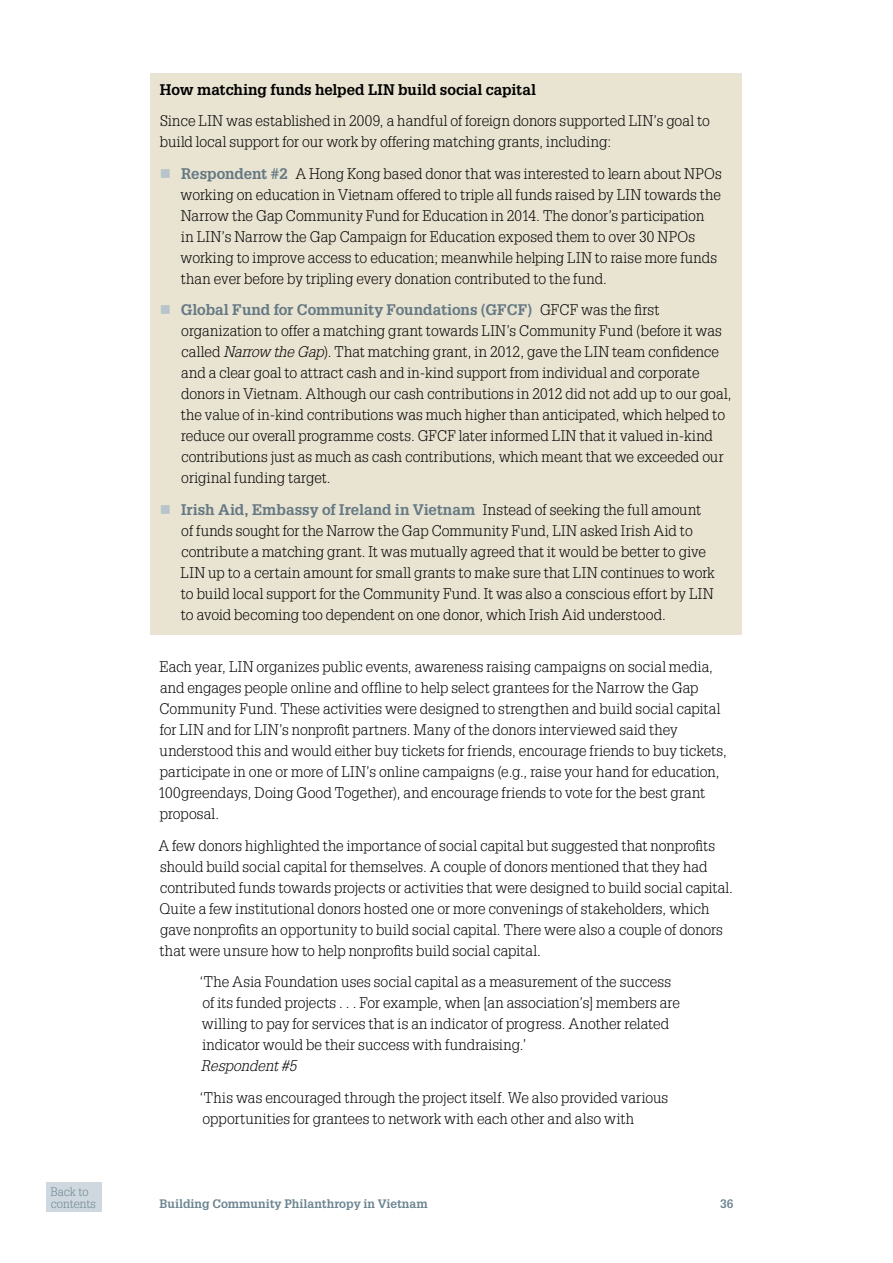
<style>
.page{position:relative;width:893px;height:1263px;background:#fff}
.page>*{position:absolute;margin:0;border:0;box-sizing:border-box;transform-origin:0 0}
.t1{font:300 15px/21px "Glypha LT Std";color:#000}
.t2{font:700 15px "Glypha LT Std";letter-spacing:.005em;color:#000}
.t3{font:italic 300 15px "Glypha LT Std";color:#000}
.t4{font:700 12px "Glypha LT Std";color:#6c8591}
.t5{font:300 12px/12px "Glypha LT Std";color:#6c8591}
.s1{color:#b7c4cb}
.s2{font-weight:700;color:#647883}
.s3{font-style:italic}
</style>
<div class="page">
<div style="left:151px;top:73px;width:591px;height:36px;background:#e9e3d1"></div>
<div style="left:151px;top:105px;width:591px;height:57px;background:#e9e3d1"></div>
<div style="left:151px;top:157px;width:591px;height:141px;background:#e9e3d1"></div>
<div style="left:151px;top:294px;width:591px;height:204px;background:#e9e3d1"></div>
<div style="left:151px;top:493px;width:591px;height:141px;background:#e9e3d1"></div>
<div style="left:46px;top:1182px;width:56px;height:30px;background:#ced8de"></div>
<p class="t5" style="left:51px;top:1185px;width:47px">Back to contents</p>
<p class="t2" style="left:160px;top:80px;width:378px">How matching funds helped LIN build social capital</p>
<p class="t1" style="left:160px;top:110px;width:552px">Since LIN was established in 2009, a handful of foreign donors supported LIN’s goal to build local support for our work by offering matching grants, including:</p>
<p class="t1" style="left:181px;top:163px;width:543px;text-indent:-21px"><span class="s1">■</span> <span class="s2">Respondent #2</span> A Hong Kong based donor that was interested to learn about NPOs working on education in Vietnam offered to triple all funds raised by LIN towards the Narrow the Gap Community Fund for Education in 2014. The donor’s participation<br>in LIN’s Narrow the Gap Campaign for Education exposed them to over 30 NPOs working to improve access to education; meanwhile helping LIN to raise more funds than ever before by tripling every donation contributed to the fund.</p>
<p class="t1" style="left:181px;top:299px;width:552px;text-indent:-21px"><span class="s1">■</span> <span class="s2">Global Fund for Community Foundations (GFCF)</span> GFCF was the first organization to offer a matching grant towards LIN’s Community Fund (before it was called <span class="s3">Narrow the Gap</span>). That matching grant, in 2012, gave the LIN team confidence and a clear goal to attract cash and in‑kind support from individual and corporate donors in Vietnam. Although our cash contributions in 2012 did not add up to our goal, the value of in‑kind contributions was much higher than anticipated, which helped to reduce our overall programme costs. GFCF later informed LIN that it valued in‑kind contributions just as much as cash contributions, which meant that we exceeded our original funding target.</p>
<p class="t1" style="left:181px;top:499px;width:536px;text-indent:-21px"><span class="s1">■</span> <span class="s2">Irish Aid, Embassy of Ireland in Vietnam</span> Instead of seeking the full amount of funds sought for the Narrow the Gap Community Fund, LIN asked Irish Aid to contribute a matching grant. It was mutually agreed that it would be better to give LIN up to a certain amount for small grants to make sure that LIN continues to work to build local support for the Community Fund. It was also a conscious effort by LIN to avoid becoming too dependent on one donor, which Irish Aid understood.</p>
<p class="t1" style="left:158px;top:656px;width:570px">Each year, LIN organizes public events, awareness raising campaigns on social media, and engages people online and offline to help select grantees for the Narrow the Gap Community Fund. These activities were designed to strengthen and build social capital for LIN and for LIN’s nonprofit partners. Many of the donors interviewed said they understood this and would either buy tickets for friends, encourage friends to buy tickets, participate in one or more of LIN’s online campaigns (e.g., raise your hand for education, 100greendays, Doing Good Together), and encourage friends to vote for the best grant proposal.</p>
<p class="t1" style="left:158px;top:835px;width:576px">A few donors highlighted the importance of social capital but suggested that nonprofits should build social capital for themselves. A couple of donors mentioned that they had contributed funds towards projects or activities that were designed to build social capital.<br>Quite a few institutional donors hosted one or more convenings of stakeholders, which gave nonprofits an opportunity to build social capital. There were also a couple of donors that were unsure how to help nonprofits build social capital.</p>
<p class="t1" style="left:200px;top:971px;width:482px">‘The Asia Foundation uses social capital as a measurement of the success of its funded projects . . . For example, when [an association’s] members are willing to pay for services that is an indicator of progress. Another related indicator would be their success with fundraising.’</p>
<p class="t3" style="left:201px;top:1057px;width:97px">Respondent #5</p>
<p class="t1" style="left:200px;top:1087px;width:470px">‘This was encouraged through the project itself. We also provided various opportunities for grantees to network with each other and also with</p>
<p class="t4" style="left:159px;top:1196px;width:270px">Building Community Philanthropy in Vietnam</p>
<p class="t4" style="left:720px;top:1196px;width:15px">36</p>
</div>
